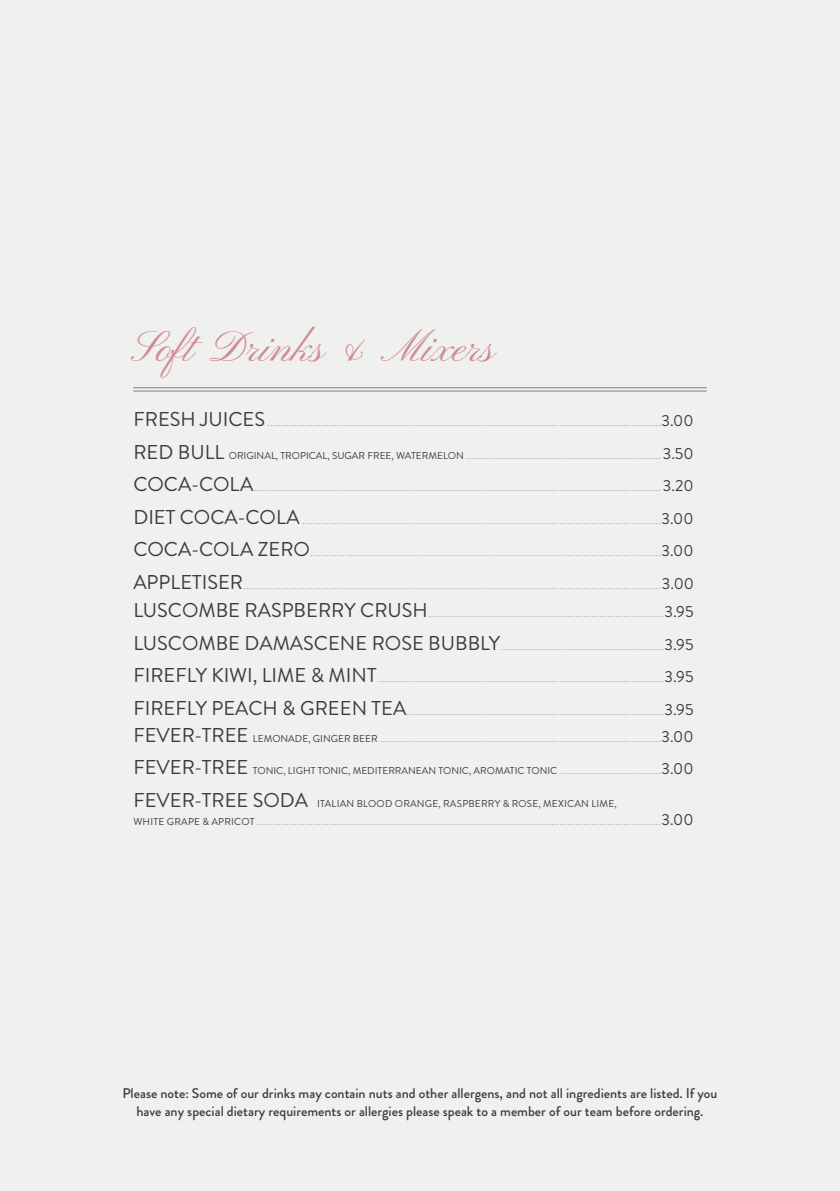
<style>
.page{position:relative;width:840px;height:1191px;background:#fff}
.page>*{position:absolute;margin:0;border:0;box-sizing:border-box;transform-origin:0 0}
.t1{font:44px "Pinyon Script";color:#d08997}
.t2{font:500 14px/18px "Brandon Grotesque";color:#3d3c3b;text-align:center}
.t3{font:300 12px "Brandon Grotesque";color:#81837e}
.t4{font:10px "Brandon Grotesque";color:#3c3c3b}
.t5{font:10px "Brandon Grotesque";letter-spacing:.02em;color:#3c3c3b}
.s1{font-weight:400;font-size:20px;color:#3c3c3b}
.s2{font-weight:400;font-size:16px;color:#3c3c3b}
.s3{font-weight:400;font-size:10px;color:#3c3c3b}
.s4{font-size:20px}
.s5{font-weight:300;font-size:12px;color:#81837e}
.s6{font-size:16px}
</style>
<div class="page">
<div style="left:0;top:0;width:839px;height:1191px;background:#f0f0ee"></div>
<hr style="left:133px;top:387px;width:573px;height:1px;background:#81837e">
<hr style="left:133px;top:391px;width:573px;height:1px;background:#81837e">
<h1 class="t1" style="left:133px;top:323px;width:364px">Soft Drinks &amp; Mixers</h1>
<p class="t3" style="left:133px;top:414px;width:561px"><span class="s1">FRESH JUICES</span> ...................................................................................................................................................<span class="s2">3.00</span></p>
<p class="t3" style="left:133px;top:446px;width:561px"><span class="s1">RED BULL</span> <span class="s3">ORIGINAL, TROPICAL, SUGAR FREE, WATERMELON</span> .........................................................................<span class="s2">3.50</span></p>
<p class="t3" style="left:133px;top:479px;width:561px"><span class="s1">COCA-COLA</span>........................................................................................................................................................<span class="s2">3.20</span></p>
<p class="t3" style="left:133px;top:511px;width:561px"><span class="s1">DIET COCA-COLA</span> ......................................................................................................................................<span class="s2">3.00</span></p>
<p class="t3" style="left:133px;top:544px;width:561px"><span class="s1">COCA-COLA ZERO</span>...................................................................................................................................<span class="s2">3.00</span></p>
<p class="t3" style="left:133px;top:576px;width:562px"><span class="s1">APPLETISER</span>............................................................................................................................................................<span class="s2">3.00</span></p>
<p class="t3" style="left:133px;top:605px;width:561px"><span class="s1">LUSCOMBE RASPBERRY CRUSH</span>........................................................................................<span class="s2">3.95</span></p>
<p class="t3" style="left:133px;top:637px;width:561px"><span class="s1">LUSCOMBE DAMASCENE ROSE BUBBLY</span>.............................................................<span class="s2">3.95</span></p>
<p class="t3" style="left:133px;top:670px;width:561px"><span class="s1">FIREFLY KIWI, LIME &amp; MINT</span>...........................................................................................................<span class="s2">3.95</span></p>
<p class="t3" style="left:133px;top:702px;width:561px"><span class="s1">FIREFLY PEACH &amp; GREEN TEA</span>................................................................................................<span class="s2">3.95</span></p>
<p class="t3" style="left:133px;top:729px;width:561px"><span class="s1">FEVER-TREE</span> <span class="s3">LEMONADE, GINGER BEER</span> .........................................................................................................<span class="s2">3.00</span></p>
<p class="t4" style="left:133px;top:764px;width:561px"><span class="s4">FEVER-TREE</span> TONIC, LIGHT TONIC, MEDITERRANEAN TONIC, AROMATIC TONIC <span class="s5">......................................</span><span class="s6">3.00</span></p>
<p class="t5" style="left:133px;top:796px;width:484px"><span class="s4">FEVER-TREE SODA</span> ITALIAN BLOOD ORANGE, RASPBERRY &amp; ROSE, MEXICAN LIME,</p>
<p class="t3" style="left:133px;top:813px;width:561px"><span class="s3">WHITE GRAPE &amp; APRICOT</span> .......................................................................................................................................................<span class="s2">3.00</span></p>
<p class="t2" style="left:122px;top:1084px;width:596px">Please note: Some of our drinks may contain nuts and other allergens, and not all ingredients are listed. If you have any special dietary requirements or allergies please speak to a member of our team before ordering.</p>
</div>
